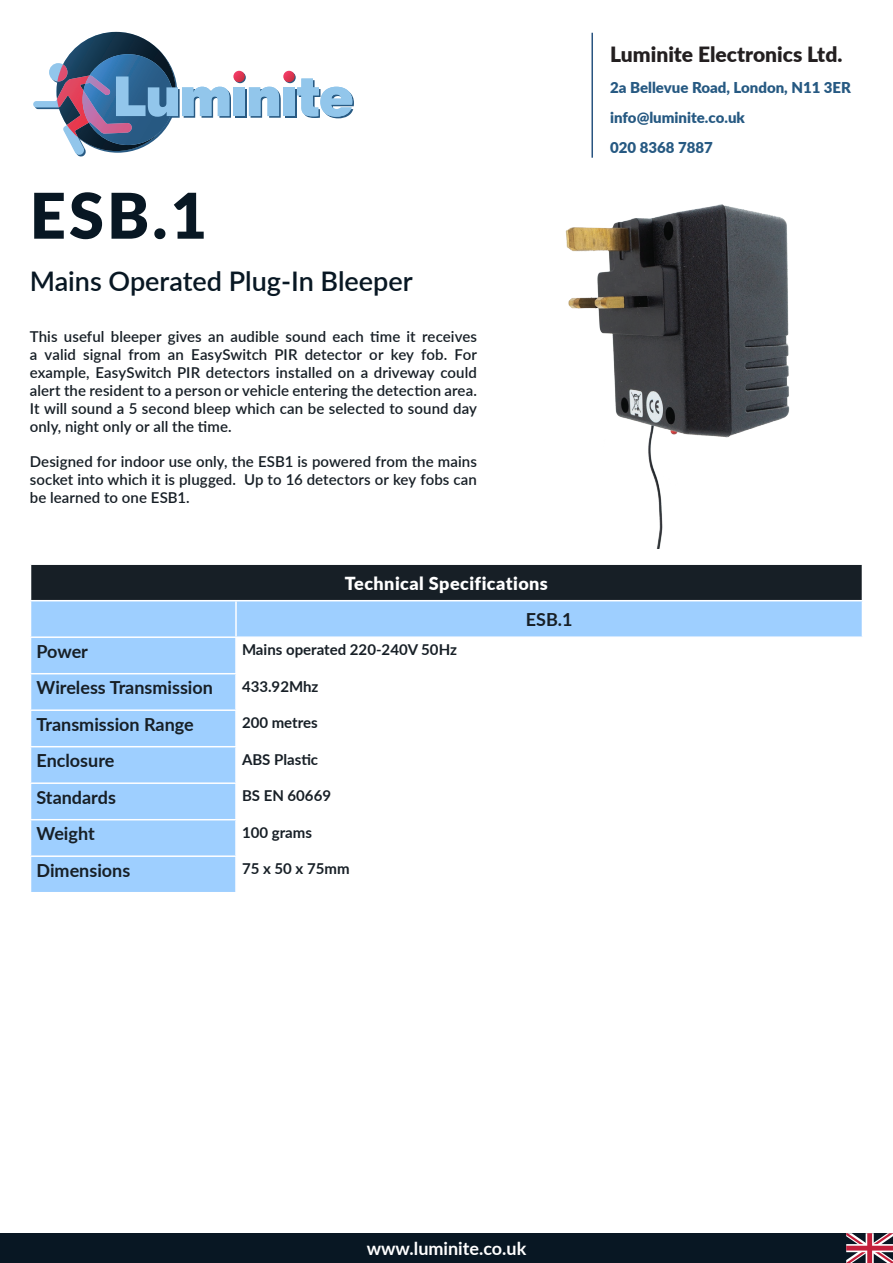
<style>
.page{position:relative;width:893px;height:1263px;background:#fff}
.page>*{position:absolute;margin:0;border:0;box-sizing:border-box;transform-origin:0 0}
.t1{font:900 63px "Lato";color:#081723}
.t2{font:600 27px "Lato";color:#081723}
.t3{font:900 21px "Lato";color:#231f20}
.t4{font:700 18px "Lato";color:#171f26}
.t5{font:900 18px "Lato";letter-spacing:.025em;color:#fff}
.t6{font:700 18px "Lato";color:#fff}
.t7{font:600 15px/18px "Lato";letter-spacing:.01em;color:#171f26;text-align:justify}
.t8{font:700 15px "Lato";color:#171f26}
.t9{font:900 15px "Lato";color:#265982}
</style>
<div class="page">
<div style="left:0;top:1233px;width:893px;height:30px;background:#081723"></div>
<svg style="left:846px;top:1233px;width:47px;height:30px"></svg>
<svg style="left:33px;top:32px;width:321px;height:125px"></svg>
<hr style="left:591px;top:33px;width:2px;height:125px;background:#295480">
<img style="left:565px;top:204px;width:225px;height:345px">
<div style="left:31px;top:564px;width:831px;height:37px;background:#171f26"></div>
<svg style="left:31px;top:601px;width:831px;height:291px"></svg>
<hr style="left:30px;top:563px;width:206px;height:2px;background:#fff">
<hr style="left:236px;top:563px;width:627px;height:2px;background:#fff">
<hr style="left:30px;top:600px;width:206px;height:1px;background:#fff">
<hr style="left:236px;top:600px;width:627px;height:1px;background:#fff">
<hr style="left:235px;top:601px;width:2px;height:35px;background:#fff">
<hr style="left:30px;top:636px;width:206px;height:2px;background:#fff">
<hr style="left:236px;top:636px;width:627px;height:2px;background:#fff">
<hr style="left:235px;top:638px;width:2px;height:35px;background:#fff">
<hr style="left:30px;top:673px;width:206px;height:1px;background:#fff">
<hr style="left:236px;top:673px;width:627px;height:1px;background:#fff">
<hr style="left:235px;top:674px;width:2px;height:35px;background:#fff">
<hr style="left:30px;top:709px;width:206px;height:2px;background:#fff">
<hr style="left:236px;top:709px;width:627px;height:2px;background:#fff">
<hr style="left:235px;top:711px;width:2px;height:35px;background:#fff">
<hr style="left:30px;top:746px;width:206px;height:1px;background:#fff">
<hr style="left:236px;top:746px;width:627px;height:1px;background:#fff">
<hr style="left:235px;top:747px;width:2px;height:35px;background:#fff">
<hr style="left:30px;top:782px;width:206px;height:2px;background:#fff">
<hr style="left:236px;top:782px;width:627px;height:2px;background:#fff">
<hr style="left:235px;top:784px;width:2px;height:35px;background:#fff">
<hr style="left:30px;top:819px;width:206px;height:1px;background:#fff">
<hr style="left:236px;top:819px;width:627px;height:1px;background:#fff">
<hr style="left:235px;top:820px;width:2px;height:35px;background:#fff">
<hr style="left:30px;top:855px;width:206px;height:2px;background:#fff">
<hr style="left:236px;top:855px;width:627px;height:2px;background:#fff">
<hr style="left:235px;top:857px;width:2px;height:35px;background:#fff">
<p class="t1" style="left:30px;top:168px;width:179px">ESB.1</p>
<p class="t2" style="left:30px;top:261px;width:384px">Mains Operated Plug-In Bleeper</p>
<p class="t7" style="left:30px;top:326px;width:449px">This useful bleeper gives an audible sound each time it receives a valid signal from an EasySwitch PIR detector or key fob. For example, EasySwitch PIR detectors installed on a driveway could alert the resident to a person or vehicle entering the detection area.<br>It will sound a 5 second bleep which can be selected to sound day only, night only or all the time.</p>
<p class="t7" style="left:30px;top:451px;width:449px">Designed for indoor use only, the ESB1 is powered from the mains socket into which it is plugged. Up to 16 detectors or key fobs can be learned to one ESB1.</p>
<p class="t5" style="left:345px;top:570px;width:205px">Technical Specifications</p>
<p class="t4" style="left:526px;top:606px;width:48px">ESB.1</p>
<p class="t4" style="left:37px;top:638px;width:53px">Power</p>
<p class="t8" style="left:242px;top:639px;width:216px">Mains operated 220-240V 50Hz</p>
<p class="t4" style="left:37px;top:674px;width:178px">Wireless Transmission</p>
<p class="t8" style="left:242px;top:675px;width:78px">433.92Mhz</p>
<p class="t4" style="left:37px;top:711px;width:159px">Transmission Range</p>
<p class="t8" style="left:242px;top:712px;width:77px">200 metres</p>
<p class="t4" style="left:37px;top:747px;width:79px">Enclosure</p>
<p class="t8" style="left:242px;top:748px;width:78px">ABS Plastic</p>
<p class="t4" style="left:37px;top:784px;width:81px">Standards</p>
<p class="t8" style="left:242px;top:785px;width:91px">BS EN 60669</p>
<p class="t4" style="left:37px;top:820px;width:60px">Weight</p>
<p class="t8" style="left:242px;top:821px;width:71px">100 grams</p>
<p class="t4" style="left:37px;top:857px;width:95px">Dimensions</p>
<p class="t8" style="left:242px;top:858px;width:109px">75 x 50 x 75mm</p>
<p class="t3" style="left:610px;top:38px;width:234px">Luminite Electronics Ltd.</p>
<p class="t9" style="left:610px;top:77px;width:242px">2a Bellevue Road, London, N11 3ER</p>
<p class="t9" style="left:610px;top:107px;width:136px">info@luminite.co.uk</p>
<p class="t9" style="left:610px;top:137px;width:104px">020 8368 7887</p>
<p class="t6" style="left:367px;top:1235px;width:161px">www.luminite.co.uk</p>
</div>
